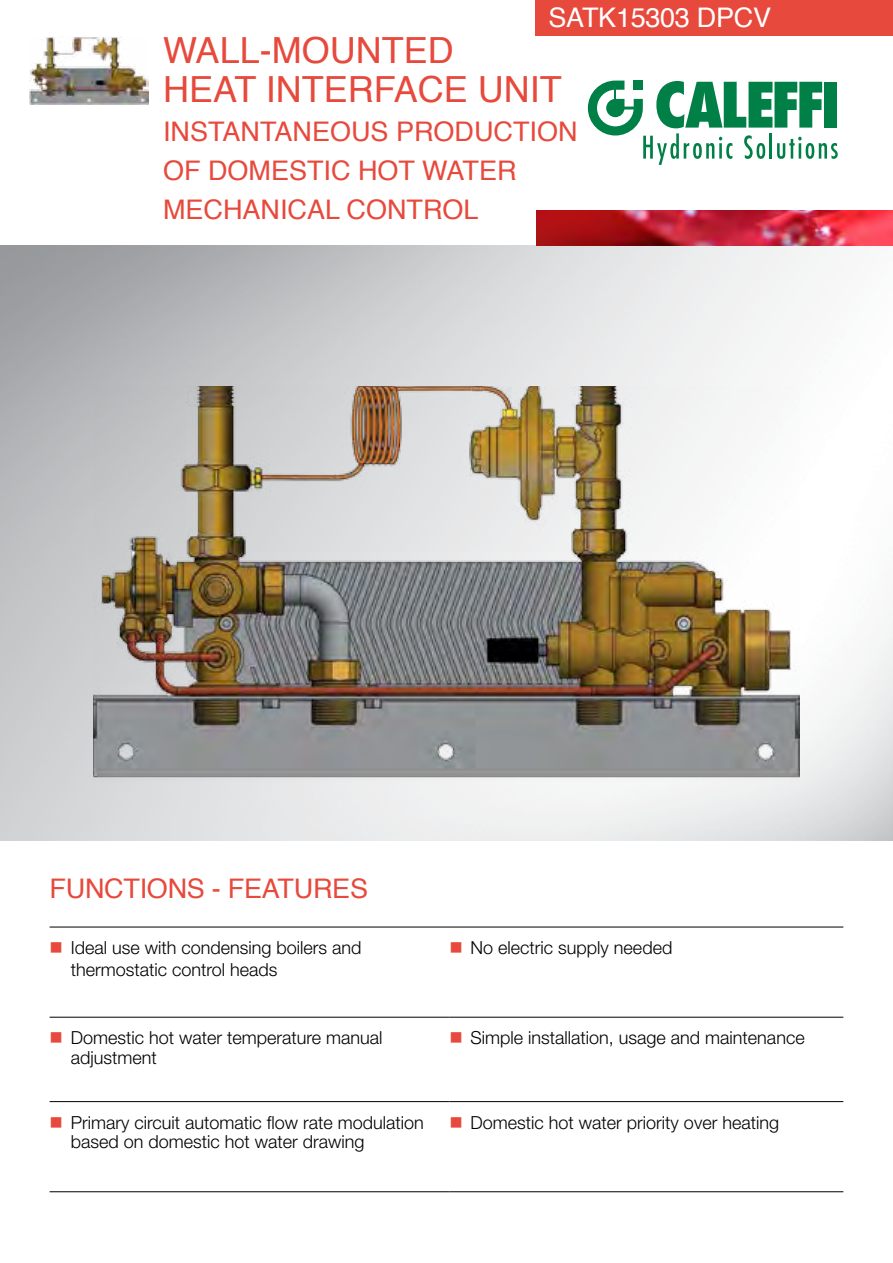
<style>
.page{position:relative;width:893px;height:1263px;background:#fff}
.page>*{position:absolute;margin:0;border:0;box-sizing:border-box;transform-origin:0 0}
.t1{font:36px/39px "Helvetica";color:#e7493c}
.t2{font:27px/39px "Helvetica";color:#e7493c}
.t3{font:27px "Helvetica";letter-spacing:-.01em;color:#fff}
.t4{font:300 18px/19.5px "Helvetica Neue";color:#000}
.s1{color:#e7493c}
</style>
<div class="page">
<img style="left:0;top:246px;width:893px;height:595px">
<svg style="left:588px;top:81px;width:250px;height:84px"></svg>
<img style="left:30px;top:37px;width:119px;height:67px">
<img style="left:536px;top:210px;width:357px;height:36px">
<div style="left:536px;top:0;width:357px;height:35px;background:#e7493c"></div>
<img style="left:94px;top:387px;width:705px;height:394px">
<hr style="left:50px;top:927px;width:793px;height:1px;background:#000">
<hr style="left:50px;top:1017px;width:399px;height:1px;background:#000">
<hr style="left:449px;top:1017px;width:394px;height:1px;background:#000">
<hr style="left:50px;top:1101px;width:399px;height:1px;background:#000">
<hr style="left:449px;top:1101px;width:394px;height:1px;background:#000">
<hr style="left:50px;top:1191px;width:399px;height:1px;background:#000">
<hr style="left:449px;top:1191px;width:394px;height:1px;background:#000">
<h2 class="t3" style="left:549px;top:-1px;width:168px">SATK15303 DPC</h2>
<h2 class="t3" style="left:753px;top:-1px;width:20px">V</h2>
<h1 class="t1" style="left:163px;top:33px;width:400px">WALL-MOUNTED<br>HEAT INTERFACE UNIT</h1>
<h2 class="t2" style="left:163px;top:113px;width:416px">INSTANTANEOUS PRODUCTION<br>OF DOMESTIC HOT WATER<br>MECHANICAL CONTROL</h2>
<h2 class="t2" style="left:50px;top:870px;width:320px">FUNCTIONS - FEATURES</h2>
<p class="t4" style="left:71px;top:936px;width:292px;line-height:21.6px;text-indent:-21px"><span class="s1">■</span> Ideal use with condensing boilers and thermostatic control heads</p>
<p class="t4" style="left:449px;top:937px;width:224px"><span class="s1">■</span> No electric supply needed</p>
<p class="t4" style="left:71px;top:1027px;width:313px;text-indent:-21px"><span class="s1">■</span> Domestic hot water temperature manual adjustment</p>
<p class="t4" style="left:449px;top:1027px;width:357px"><span class="s1">■</span> Simple installation, usage and maintenance</p>
<p class="t4" style="left:71px;top:1112px;width:355px;text-indent:-21px"><span class="s1">■</span> Primary circuit automatic flow rate modulation based on domestic hot water drawing</p>
<p class="t4" style="left:449px;top:1112px;width:331px"><span class="s1">■</span> Domestic hot water priority over heating</p>
</div>
